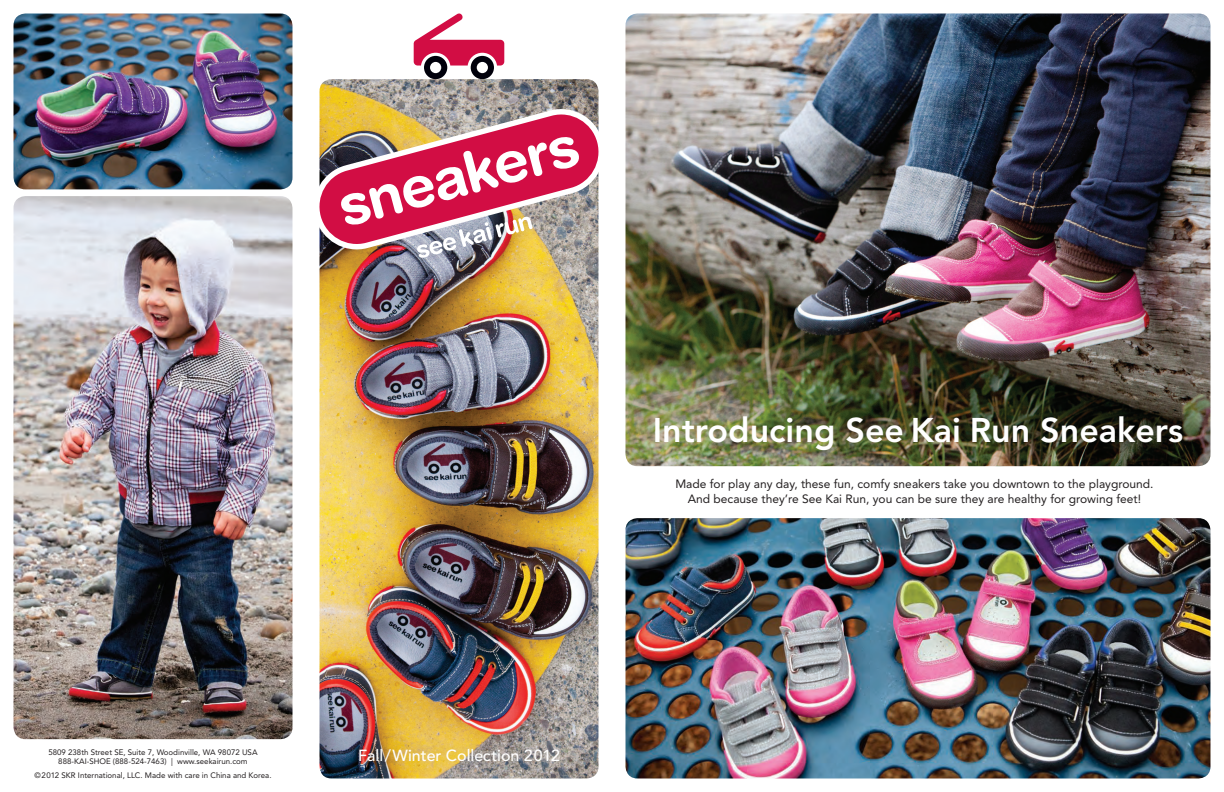
<style>
.page{position:relative;width:1224px;height:792px;background:#fff}
.page>*{position:absolute;margin:0;border:0;box-sizing:border-box;transform-origin:0 0}
.t1{font:800 34px "Avenir";color:#fff}
.t2{font:500 16px "Avenir";color:#fff}
.t3{font:12px/14.4px "Avenir";color:#231f20;text-align:center}
.t4{font:7.9px/9.2px "Avenir";color:#231f20;text-align:center}
</style>
<div class="page">
<img style="left:320px;top:79px;width:278px;height:699px">
<svg style="left:414px;top:13px;width:90px;height:66px"></svg>
<div style="left:342px;top:731px;width:232px;height:44px;background:#231f20;opacity:.2"></div>
<img style="left:626px;top:14px;width:584px;height:452px">
<img style="left:14px;top:14px;width:278px;height:175px">
<img style="left:626px;top:518px;width:584px;height:260px">
<img style="left:319px;top:107px;width:280px;height:144px">
<img style="left:340px;top:136px;width:240px;height:141px">
<img style="left:14px;top:196px;width:278px;height:543px">
<h1 class="t1" style="left:653px;top:410px;width:532px">Introducing See Kai Run Sneakers</h1>
<h3 class="t3" style="left:675px;top:477px;width:480px">Made for play any day, these fun, comfy sneakers take you downtown to the playground.<br>And because they’re See Kai Run, you can be sure they are healthy for growing feet!</h3>
<p class="t4" style="left:48px;top:748px;width:211px">5809 238th Street SE, Suite 7, Woodinville, WA 98072 USA<br>888-KAI-SHOE (888-524-7463) | www.seekairun.com</p>
<p class="t4" style="left:34px;top:771px;width:239px">©2012 SKR International, LLC. Made with care in China and Korea.</p>
<h2 class="t2" style="left:358px;top:746px;width:203px">Fall/Winter Collection 2012</h2>
</div>
